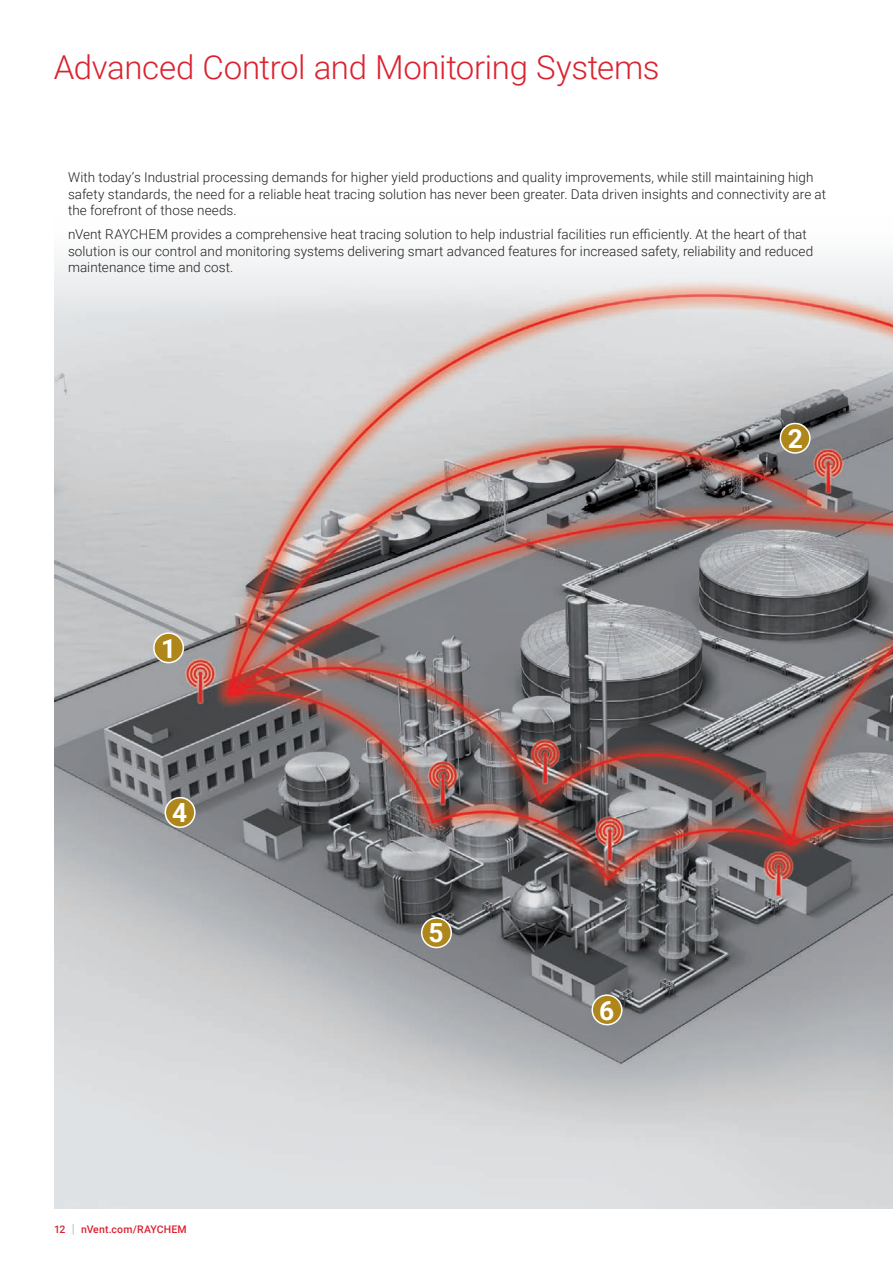
<style>
.page{position:relative;width:893px;height:1263px;background:#fff}
.page>*{position:absolute;margin:0;border:0;box-sizing:border-box;transform-origin:0 0}
.Section_header{font:300 33px "Roboto";letter-spacing:-.01em;color:#db2230}
.t1{font:700 26.4px "Roboto";color:#fff}
.Main_body_text{font:300 13.5px/16.2px "Roboto";letter-spacing:.005em;color:#231f20}
.t2{font:500 10.5px "Roboto";letter-spacing:.015em;color:#db2230}
.s1{font-weight:300;font-size:12.6px;color:#8f959e}
</style>
<div class="page">
<img style="left:54px;top:259px;width:839px;height:950px">
<div style="left:780px;top:423px;width:30px;height:30px;background:#ae861a;border-radius:50%"></div>
<div style="left:780px;top:423px;width:31px;height:31px;border:2px solid #fff;border-radius:50%"></div>
<div style="left:165px;top:798px;width:30px;height:29px;background:#ae861a;border-radius:50%"></div>
<div style="left:165px;top:797px;width:31px;height:31px;border:2px solid #fff;border-radius:50%"></div>
<div style="left:422px;top:918px;width:29px;height:29px;background:#ae861a;border-radius:50%"></div>
<div style="left:421px;top:917px;width:31px;height:31px;border:2px solid #fff;border-radius:50%"></div>
<div style="left:592px;top:995px;width:30px;height:30px;background:#ae861a;border-radius:50%"></div>
<div style="left:591px;top:994px;width:31px;height:31px;border:2px solid #fff;border-radius:50%"></div>
<div style="left:154px;top:633px;width:29px;height:30px;background:#ae861a;border-radius:50%"></div>
<div style="left:153px;top:632px;width:31px;height:31px;border:2px solid #fff;border-radius:50%"></div>
<p class="Section_header" style="left:54px;top:44px;width:607px">Advanced Control and Monitoring Systems</p>
<p class="Main_body_text" style="left:68px;top:169px;width:760px">With today’s Industrial processing demands for higher yield productions and quality improvements, while still maintaining high safety standards, the need for a reliable heat tracing solution has never been greater. Data driven insights and connectivity are at the forefront of those needs.</p>
<p class="Main_body_text" style="left:68px;top:226px;width:747px">nVent RAYCHEM provides a comprehensive heat tracing solution to help industrial facilities run efficiently. At the heart of that solution is our control and monitoring systems delivering smart advanced features for increased safety, reliability and reduced maintenance time and cost.</p>
<p class="t1" style="left:161px;top:630px;width:17px">1</p>
<p class="t1" style="left:172px;top:794px;width:17px">4</p>
<p class="t2" style="left:54px;top:1222px;width:134px">12 <span class="s1">|</span> nVent.com/RAYCHEM</p>
<p class="t1" style="left:788px;top:420px;width:17px">2</p>
<p class="t1" style="left:429px;top:914px;width:17px">5</p>
<p class="t1" style="left:599px;top:992px;width:17px">6</p>
</div>
